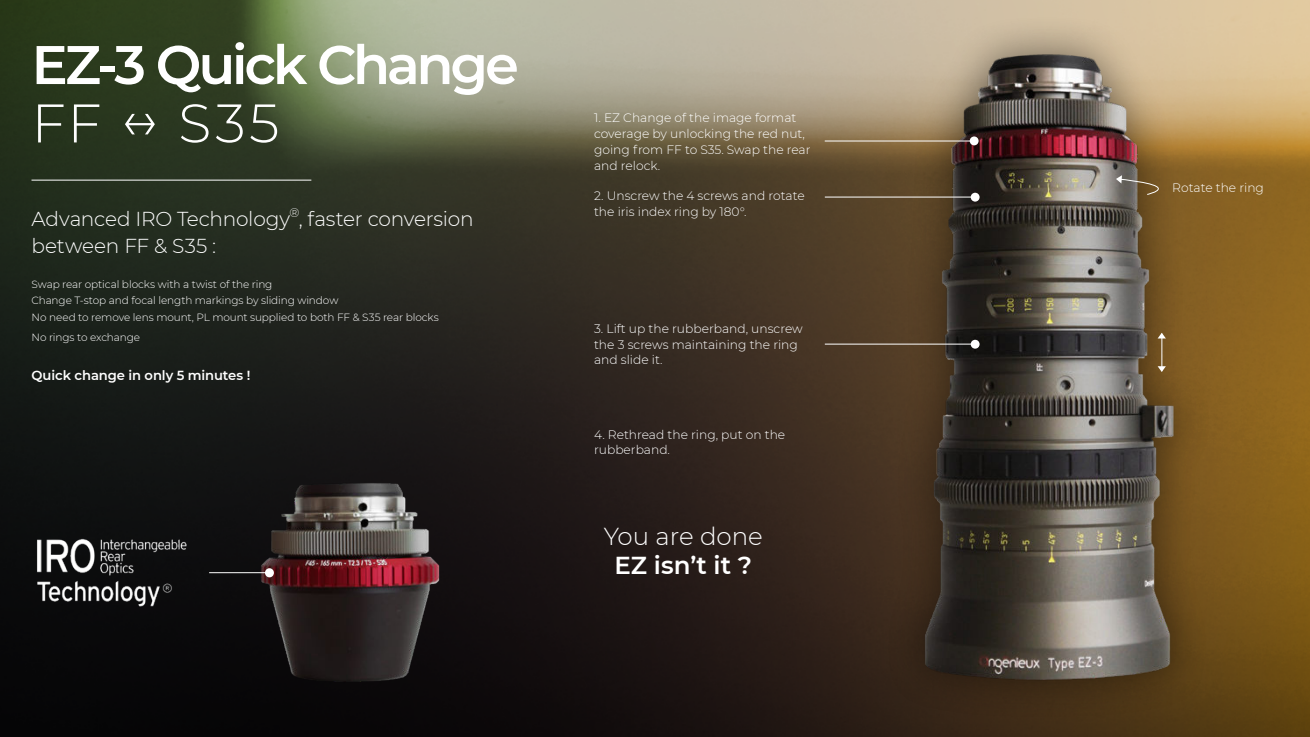
<style>
.page{position:relative;width:1310px;height:737px;background:#fff}
.page>*{position:absolute;margin:0;border:0;box-sizing:border-box;transform-origin:0 0}
.t1{font:600 54.25px "Montserrat";letter-spacing:-.06em;color:#fff}
.t2{font:300 54.25px "Montserrat";color:#fff}
.t3{font:300 24.5px "Montserrat";color:#fff}
.t4{font:600 24.5px "Montserrat";color:#fff}
.t5{font:300 20.12px/26.8px "Montserrat";letter-spacing:-.01em;color:#fff}
.t6{font:600 13.12px "Montserrat";letter-spacing:-.005em;color:#fff}
.t7{font:300 12.25px/15.8px "Montserrat";color:#fff}
.t8{font:300 10.5px/16.3px "Montserrat";letter-spacing:-.01em;color:#fff}
</style>
<div class="page">
<img style="left:0;top:0;width:1310px;height:737px">
<div style="left:884px;top:13px;width:330px;height:707px;background:#000;opacity:.5"></div>
<img style="left:859px;top:50px;width:364px;height:636px">
<hr style="left:32px;top:180px;width:279px;height:1px;background:#fff">
<img style="left:32px;top:535px;width:162px;height:75px">
<img style="left:249px;top:437px;width:202px;height:290px">
<hr style="left:209px;top:572px;width:60px;height:1px;background:#fff">
<div style="left:265px;top:568px;width:9px;height:9px;background:#fff;border-radius:50%"></div>
<hr style="left:1161px;top:334px;width:1px;height:37px;background:#fff">
<svg style="left:1157px;top:333px;width:9px;height:5px"></svg>
<svg style="left:1157px;top:366px;width:9px;height:6px"></svg>
<hr style="left:825px;top:344px;width:148px;height:1px;background:#fff">
<div style="left:970px;top:340px;width:9px;height:9px;background:#fff;border-radius:50%"></div>
<hr style="left:825px;top:197px;width:148px;height:1px;background:#fff">
<div style="left:970px;top:193px;width:9px;height:9px;background:#fff;border-radius:50%"></div>
<hr style="left:824px;top:141px;width:149px;height:1px;background:#fff">
<div style="left:969px;top:136px;width:9px;height:9px;background:#fff;border-radius:50%"></div>
<svg style="left:1116px;top:175px;width:43px;height:20px"></svg>
<h1 class="t1" style="left:32px;top:42px;width:489px">EZ-3 Quick Change</h1>
<h1 class="t2" style="left:32px;top:86px;width:249px">FF ↔ S35</h1>
<h3 class="t5" style="left:32px;top:205px;width:444px">Advanced IRO Technology<sup>®</sup>, faster conversion between FF &amp; S35 :</h3>
<p class="t8" style="left:32px;top:276px;width:409px">Swap rear optical blocks with a twist of the ring<br>Change T-stop and focal length markings by sliding window<br>No need to remove lens mount, PL mount supplied to both FF &amp; S35 rear blocks</p>
<p class="t8" style="left:32px;top:328px;width:110px">No rings to exchange</p>
<p class="t6" style="left:32px;top:370px;width:220px">Quick change in only 5 minutes !</p>
<p class="t7" style="left:594px;top:110px;width:218px">1. EZ Change of the image format coverage by unlocking the red nut, going from FF to S35. Swap the rear and relock.</p>
<p class="t7" style="left:594px;top:188px;width:212px">2. Unscrew the 4 screws and rotate the iris index ring by 180°.</p>
<p class="t7" style="left:594px;top:320px;width:210px">3. Lift up the rubberband, unscrew the 3 screws maintaining the ring and slide it.</p>
<p class="t7" style="left:594px;top:426px;width:193px">4. Rethread the ring, put on the rubberband.</p>
<h2 class="t3" style="left:604px;top:527px;width:161px">You are done</h2>
<h2 class="t4" style="left:614px;top:555px;width:139px">EZ isn’t it ?</h2>
<p class="t7" style="left:1172px;top:180px;width:93px">Rotate the ring</p>
</div>
